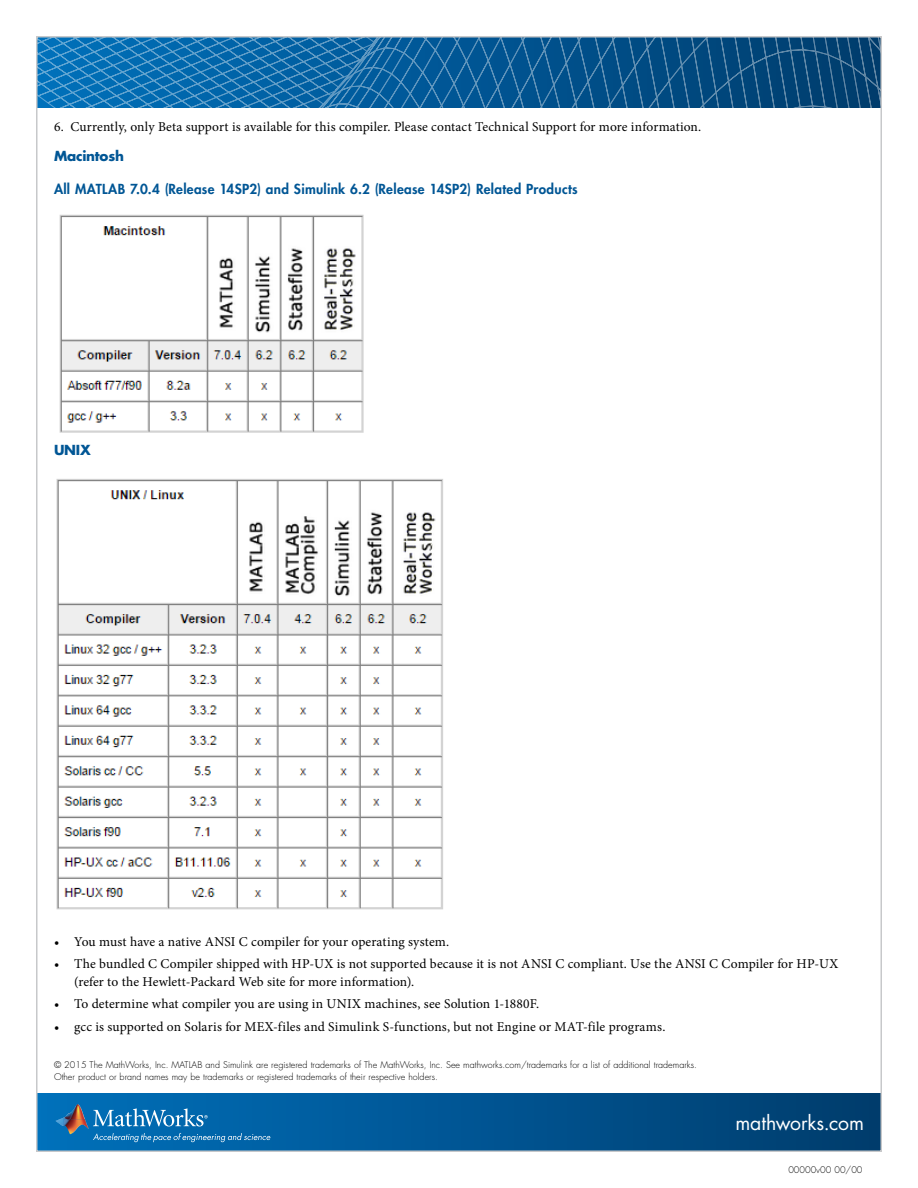
<style>
.page{position:relative;width:918px;height:1188px;background:#fff}
.page>*{position:absolute;margin:0;border:0;box-sizing:border-box;transform-origin:0 0}
.t1{font:19.5px "Futura Std";letter-spacing:-.005em;color:#fff}
.t2{font:13.5px/18px "Minion Pro";letter-spacing:.005em;color:#000}
.t3{font:800 13.5px "Futura Std";letter-spacing:.025em;color:#005695}
.t4{font:700 13.5px "Futura Std";letter-spacing:-.015em;color:#005695}
.t5{font:300 9px/11.2px "Futura Std";color:#000}
</style>
<div class="page">
<div style="left:37px;top:1094px;width:844px;height:57px;background:linear-gradient(to right,#0070bb,#003c6d)"></div>
<svg style="left:39px;top:39px;width:384px;height:69px;background:#1872b1"></svg>
<svg style="left:423px;top:39px;width:25px;height:69px;background:#0e609c"></svg>
<svg style="left:448px;top:39px;width:16px;height:69px"></svg>
<svg style="left:464px;top:39px;width:415px;height:69px;background:#0d5286"></svg>
<img style="left:64px;top:1104px;width:21px;height:15px">
<svg style="left:56px;top:1118px;width:8px;height:8px"></svg>
<img style="left:64px;top:1119px;width:25px;height:15px">
<svg style="left:93px;top:1133px;width:177px;height:9px;background:#2d82bb"></svg>
<svg style="left:93px;top:1108px;width:115px;height:19px;background:#3e8dc2"></svg>
<img style="left:59px;top:214px;width:305px;height:219px">
<img style="left:56px;top:479px;width:387px;height:431px">
<p class="t2" style="left:54px;top:118px;width:649px">6. Currently, only Beta support is available for this compiler. Please contact Technical Support for more information.</p>
<p class="t4" style="left:54px;top:147px;width:72px">Macintosh</p>
<p class="t3" style="left:54px;top:181px;width:525px">All MATLAB 7.0.4 (Release 14SP2) and Simulink 6.2 (Release 14SP2) Related Products</p>
<p class="t4" style="left:54px;top:441px;width:38px">UNIX</p>
<p class="t2" style="left:54px;top:932px;width:397px">• You must have a native ANSI C compiler for your operating system.</p>
<p class="t2" style="left:74px;top:955px;width:766px;text-indent:-20px">• The bundled C Compiler shipped with HP-UX is not supported because it is not ANSI C compliant. Use the ANSI C Compiler for HP-UX (refer to the Hewlett-Packard Web site for more information).</p>
<p class="t2" style="left:54px;top:995px;width:487px">• To determine what compiler you are using in UNIX machines, see Solution 1-1880F.</p>
<p class="t2" style="left:54px;top:1017px;width:613px">• gcc is supported on Solaris for MEX-files and Simulink S-functions, but not Engine or MAT-file programs.</p>
<p class="t5" style="left:54px;top:1060px;width:644px">© 2015 The MathWorks, Inc. MATLAB and Simulink are registered trademarks of The MathWorks, Inc. See mathworks.com/trademarks for a list of additional trademarks.<br>Other product or brand names may be trademarks or registered trademarks of their respective holders.</p>
<h1 class="t1" style="left:735px;top:1110px;width:130px">mathworks.com</h1>
<p class="t5" style="left:788px;top:1165px;width:76px">00000v00 00/00</p>
</div>
